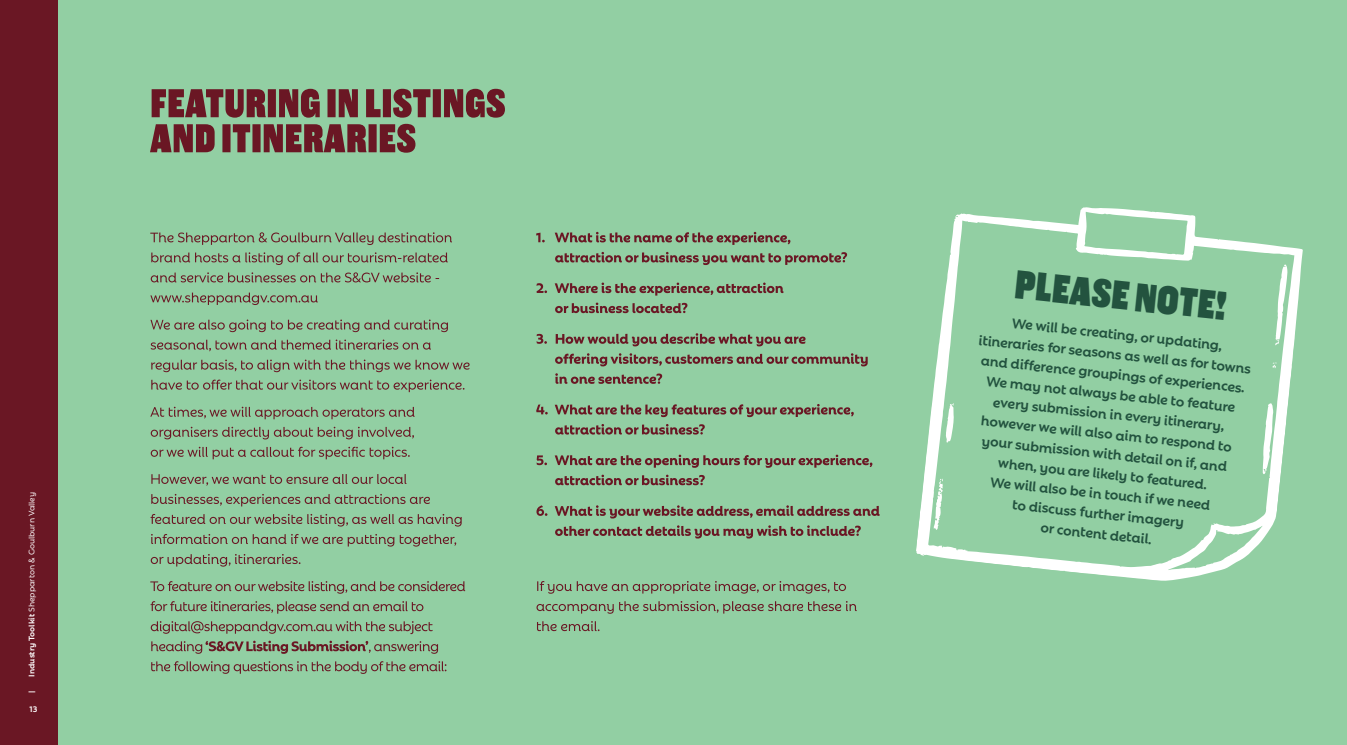
<style>
.page{position:relative;width:1347px;height:745px;background:#fff}
.page>*{position:absolute;margin:0;border:0;box-sizing:border-box;transform-origin:0 0}
.t1{font:900 41.25px "Americane Cond";color:#23533f}
.t2{font:700 15px/20px "Rebrand Dis";color:#23533f;text-align:center}
.t3{font:500 8.75px "Rebrand Dis";color:#fff}
.t4{font:700 8.75px "Rebrand Dis";color:#fff}
.s1{font-weight:700}
</style>
<div class="page">
<div style="left:0;top:0;width:1346px;height:744px;background:#92cfa3"></div>
<div style="left:0;top:0;width:57px;height:744px;background:#6a1724"></div>
<svg style="left:150px;top:124px;width:265px;height:29px"></svg>
<svg style="left:152px;top:89px;width:353px;height:29px"></svg>
<svg style="left:151px;top:661px;width:295px;height:12px"></svg>
<svg style="left:151px;top:640px;width:287px;height:13px"></svg>
<svg style="left:151px;top:621px;width:281px;height:12px"></svg>
<svg style="left:150px;top:601px;width:273px;height:12px"></svg>
<svg style="left:150px;top:581px;width:315px;height:12px"></svg>
<svg style="left:151px;top:554px;width:149px;height:12px"></svg>
<svg style="left:151px;top:534px;width:305px;height:12px"></svg>
<svg style="left:150px;top:514px;width:311px;height:12px"></svg>
<svg style="left:151px;top:494px;width:279px;height:12px"></svg>
<svg style="left:151px;top:474px;width:255px;height:11px"></svg>
<svg style="left:151px;top:446px;width:259px;height:13px"></svg>
<svg style="left:151px;top:426px;width:263px;height:13px"></svg>
<svg style="left:150px;top:406px;width:265px;height:13px"></svg>
<svg style="left:151px;top:379px;width:313px;height:13px"></svg>
<svg style="left:151px;top:359px;width:318px;height:13px"></svg>
<svg style="left:151px;top:339px;width:280px;height:12px"></svg>
<svg style="left:150px;top:319px;width:298px;height:13px"></svg>
<svg style="left:150px;top:292px;width:168px;height:13px"></svg>
<svg style="left:151px;top:272px;width:288px;height:10px"></svg>
<svg style="left:151px;top:252px;width:297px;height:13px"></svg>
<svg style="left:150px;top:232px;width:302px;height:13px"></svg>
<svg style="left:555px;top:525px;width:305px;height:13px"></svg>
<svg style="left:536px;top:505px;width:343px;height:13px"></svg>
<svg style="left:555px;top:474px;width:150px;height:11px"></svg>
<svg style="left:536px;top:454px;width:336px;height:13px"></svg>
<svg style="left:555px;top:424px;width:150px;height:10px"></svg>
<svg style="left:536px;top:404px;width:317px;height:13px"></svg>
<svg style="left:555px;top:373px;width:107px;height:10px"></svg>
<svg style="left:555px;top:353px;width:312px;height:13px"></svg>
<svg style="left:536px;top:333px;width:269px;height:13px"></svg>
<svg style="left:555px;top:302px;width:132px;height:11px"></svg>
<svg style="left:536px;top:282px;width:247px;height:13px"></svg>
<svg style="left:555px;top:252px;width:292px;height:13px"></svg>
<svg style="left:536px;top:232px;width:254px;height:13px"></svg>
<svg style="left:537px;top:621px;width:62px;height:9px"></svg>
<svg style="left:536px;top:601px;width:320px;height:12px"></svg>
<svg style="left:537px;top:581px;width:309px;height:12px"></svg>
<svg style="left:916px;top:207px;width:386px;height:373px"></svg>
<svg style="left:1262px;top:403px;width:11px;height:71px"></svg>
<svg style="left:945px;top:403px;width:9px;height:39px"></svg>
<svg style="left:1275px;top:264px;width:12px;height:81px"></svg>
<svg style="left:933px;top:478px;width:10px;height:52px"></svg>
<svg style="left:1272px;top:361px;width:4px;height:7px"></svg>
<p class="t3" style="left:25px;top:676px;width:186px;rotate:-90deg"><span class="s1">Industry Toolkit</span> Shepparton &amp; Goulburn Valley</p>
<p class="t4" style="left:25px;top:692px;width:4px;rotate:-90deg">|</p>
<p class="t4" style="left:29px;top:702px;width:9px">13</p>
<h1 class="t1" style="left:1017px;top:260px;width:214px;rotate:6deg">PLEASE NOTE!</h1>
<p class="t2" style="left:982px;top:308px;width:275px;rotate:6deg">We will be creating, or updating, itineraries for seasons as well as for towns and difference groupings of experiences.<br>We may not always be able to feature every submission in every itinerary, however we will also aim to respond to your submission with detail on if, and when, you are likely to featured.<br>We will also be in touch if we need<br>to discuss further imagery<br>or content detail.</p>
</div>
